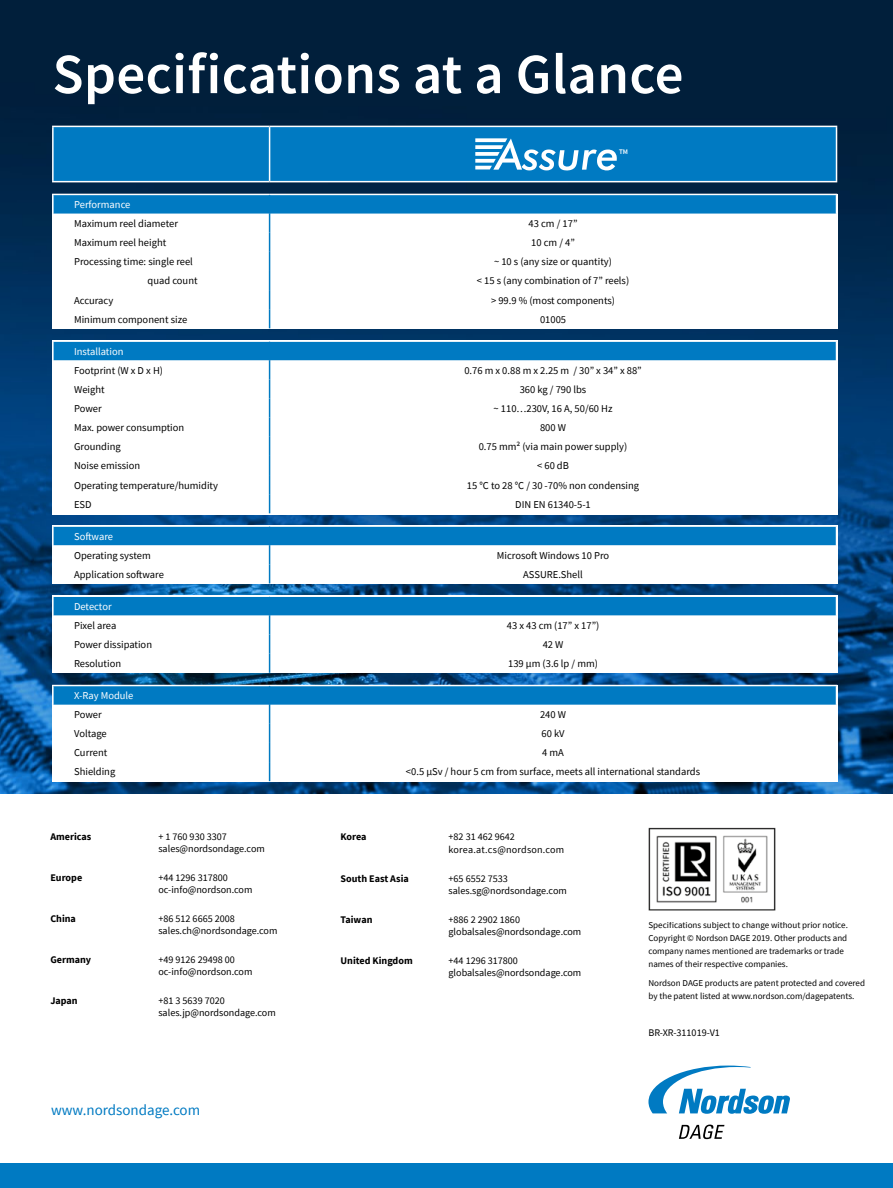
<style>
.page{position:relative;width:893px;height:1188px;background:#fff}
.page>*{position:absolute;margin:0;border:0;box-sizing:border-box;transform-origin:0 0}
.t1{font:600 57px "Source Sans Pro";letter-spacing:.005em;color:#fff}
.t2{font:15px "Source Sans Pro";color:#007ac2}
.t3{font:10.5px "Source Sans Pro";color:#000}
.t4{font:10.5px "Source Sans Pro";color:#fff}
.t5{font:10.2px/12px "Source Sans Pro";color:#000}
.t6{font:700 10.2px "Source Sans Pro";color:#000}
.t7{font:9px/13px "Source Sans Pro";color:#000}
.t8{font:600 7.05px "Source Sans Pro";color:#fff}
</style>
<div class="page">
<img style="left:0;top:0;width:893px;height:793px">
<div style="left:53px;top:685px;width:785px;height:97px;background:#fff"></div>
<div style="left:0;top:1163px;width:893px;height:25px;background:#007ac2"></div>
<svg style="left:679px;top:1125px;width:45px;height:14px"></svg>
<svg style="left:648px;top:1066px;width:142px;height:48px"></svg>
<img style="left:648px;top:827px;width:128px;height:84px">
<svg style="left:53px;top:615px;width:783px;height:90px"></svg>
<svg style="left:53px;top:127px;width:783px;height:488px"></svg>
<hr style="left:52px;top:126px;width:218px;height:1px;background:#fff">
<hr style="left:52px;top:127px;width:2px;height:54px;background:#fff">
<hr style="left:270px;top:126px;width:567px;height:1px;background:#fff">
<hr style="left:269px;top:127px;width:1px;height:54px;background:#fff">
<hr style="left:836px;top:127px;width:1px;height:54px;background:#fff">
<hr style="left:52px;top:181px;width:218px;height:1px;background:#fff">
<hr style="left:270px;top:181px;width:567px;height:1px;background:#fff">
<hr style="left:52px;top:194px;width:218px;height:1px;background:#fff">
<hr style="left:270px;top:194px;width:567px;height:1px;background:#fff">
<svg style="left:52px;top:195px;width:2px;height:133px"></svg>
<hr style="left:52px;top:340px;width:218px;height:2px;background:#fff">
<hr style="left:270px;top:340px;width:567px;height:2px;background:#fff">
<svg style="left:52px;top:342px;width:2px;height:37px"></svg>
<hr style="left:52px;top:379px;width:2px;height:20px;background:#fff">
<svg style="left:52px;top:399px;width:2px;height:114px"></svg>
<hr style="left:52px;top:525px;width:218px;height:2px;background:#fff">
<hr style="left:270px;top:525px;width:567px;height:2px;background:#fff">
<svg style="left:52px;top:527px;width:2px;height:56px"></svg>
<hr style="left:52px;top:595px;width:218px;height:2px;background:#fff">
<svg style="left:52px;top:597px;width:2px;height:18px"></svg>
<hr style="left:270px;top:595px;width:567px;height:2px;background:#fff">
<hr style="left:52px;top:615px;width:2px;height:20px;background:#fff">
<svg style="left:52px;top:635px;width:2px;height:38px"></svg>
<hr style="left:52px;top:685px;width:218px;height:1px;background:#fff">
<hr style="left:270px;top:685px;width:567px;height:1px;background:#fff">
<svg style="left:52px;top:686px;width:2px;height:95px"></svg>
<svg style="left:836px;top:195px;width:1px;height:133px"></svg>
<svg style="left:836px;top:342px;width:1px;height:171px"></svg>
<svg style="left:836px;top:527px;width:1px;height:56px"></svg>
<svg style="left:836px;top:597px;width:1px;height:76px"></svg>
<svg style="left:269px;top:195px;width:1px;height:133px"></svg>
<svg style="left:269px;top:342px;width:1px;height:171px"></svg>
<svg style="left:269px;top:527px;width:1px;height:56px"></svg>
<svg style="left:269px;top:597px;width:1px;height:76px"></svg>
<svg style="left:269px;top:686px;width:1px;height:95px"></svg>
<svg style="left:475px;top:138px;width:142px;height:33px"></svg>
<h1 class="t1" style="left:53px;top:37px;width:632px">Specifications at a Glance</h1>
<p class="t8" style="left:619px;top:147px;width:11px">TM</p>
<p class="t4" style="left:74px;top:198px;width:58px">Performance</p>
<p class="t3" style="left:74px;top:217px;width:105px">Maximum reel diameter</p>
<p class="t3" style="left:529px;top:217px;width:50px">43 cm / 17”</p>
<p class="t3" style="left:74px;top:236px;width:94px">Maximum reel height</p>
<p class="t3" style="left:531px;top:236px;width:45px">10 cm / 4”</p>
<p class="t3" style="left:74px;top:255px;width:120px">Processing time: single reel</p>
<p class="t3" style="left:494px;top:255px;width:119px">~ 10 s (any size or quantity)</p>
<p class="t3" style="left:148px;top:274px;width:52px">quad count</p>
<p class="t3" style="left:477px;top:274px;width:154px">&lt; 15 s (any combination of 7” reels)</p>
<p class="t3" style="left:74px;top:293px;width:41px">Accuracy</p>
<p class="t3" style="left:491px;top:293px;width:126px">&gt; 99.9 % (most components)</p>
<p class="t3" style="left:74px;top:313px;width:115px">Minimum component size</p>
<p class="t3" style="left:540px;top:313px;width:28px">01005</p>
<p class="t4" style="left:74px;top:344px;width:51px">Installation</p>
<p class="t3" style="left:74px;top:364px;width:90px">Footprint (W x D x H)</p>
<p class="t3" style="left:464px;top:364px;width:179px">0.76 m x 0.88 m x 2.25 m / 30” x 34” x 88”</p>
<p class="t3" style="left:74px;top:383px;width:32px">Weight</p>
<p class="t3" style="left:520px;top:383px;width:68px">360 kg / 790 lbs</p>
<p class="t3" style="left:74px;top:402px;width:29px">Power</p>
<p class="t3" style="left:494px;top:402px;width:120px">~ 110…230V, 16 A, 50/60 Hz</p>
<p class="t3" style="left:74px;top:421px;width:112px">Max. power consumption</p>
<p class="t3" style="left:540px;top:421px;width:28px">800 W</p>
<p class="t3" style="left:74px;top:440px;width:48px">Grounding</p>
<p class="t3" style="left:479px;top:440px;width:150px">0.75 mm² (via main power supply)</p>
<p class="t3" style="left:74px;top:459px;width:68px">Noise emission</p>
<p class="t3" style="left:537px;top:459px;width:33px">&lt; 60 dB</p>
<p class="t3" style="left:74px;top:478px;width:145px">Operating temperature/humidity</p>
<p class="t3" style="left:467px;top:478px;width:174px">15 °C to 28 °C / 30 -70% non condensing</p>
<p class="t3" style="left:74px;top:497px;width:19px">ESD</p>
<p class="t3" style="left:515px;top:497px;width:77px">DIN EN 61340-5-1</p>
<p class="t4" style="left:74px;top:529px;width:41px">Software</p>
<p class="t3" style="left:74px;top:549px;width:78px">Operating system</p>
<p class="t3" style="left:497px;top:549px;width:114px">Microsoft Windows 10 Pro</p>
<p class="t3" style="left:74px;top:568px;width:91px">Application software</p>
<p class="t3" style="left:523px;top:568px;width:61px">ASSURE.Shell</p>
<p class="t4" style="left:74px;top:600px;width:39px">Detector</p>
<p class="t3" style="left:74px;top:619px;width:44px">Pixel area</p>
<p class="t3" style="left:507px;top:619px;width:94px">43 x 43 cm (17” x 17”)</p>
<p class="t3" style="left:74px;top:638px;width:79px">Power dissipation</p>
<p class="t3" style="left:543px;top:638px;width:22px">42 W</p>
<p class="t3" style="left:74px;top:657px;width:49px">Resolution</p>
<p class="t3" style="left:508px;top:657px;width:91px">139 µm (3.6 lp / mm)</p>
<p class="t4" style="left:74px;top:689px;width:61px">X-Ray Module</p>
<p class="t3" style="left:74px;top:708px;width:29px">Power</p>
<p class="t3" style="left:540px;top:708px;width:28px">240 W</p>
<p class="t3" style="left:74px;top:727px;width:34px">Voltage</p>
<p class="t3" style="left:541px;top:727px;width:25px">60 kV</p>
<p class="t3" style="left:74px;top:746px;width:35px">Current</p>
<p class="t3" style="left:542px;top:746px;width:23px">4 mA</p>
<p class="t3" style="left:74px;top:765px;width:43px">Shielding</p>
<p class="t3" style="left:406px;top:765px;width:296px">&lt;0.5 µSv / hour 5 cm from surface, meets all international standards</p>
<p class="t6" style="left:50px;top:830px;width:42px">Americas</p>
<p class="t5" style="left:158px;top:831px;width:108px">+ 1 760 930 3307 sales@nordsondage.com</p>
<p class="t6" style="left:50px;top:871px;width:33px">Europe</p>
<p class="t5" style="left:158px;top:872px;width:96px">+44 1296 317800 oc-info@nordson.com</p>
<p class="t6" style="left:50px;top:912px;width:27px">China</p>
<p class="t5" style="left:158px;top:913px;width:121px">+86 512 6665 2008 sales.ch@nordsondage.com</p>
<p class="t6" style="left:50px;top:953px;width:42px">Germany</p>
<p class="t5" style="left:158px;top:954px;width:96px">+49 9126 29498 00 oc-info@nordson.com</p>
<p class="t6" style="left:50px;top:994px;width:29px">Japan</p>
<p class="t5" style="left:158px;top:995px;width:119px">+81 3 5639 7020 sales.jp@nordsondage.com</p>
<h2 class="t2" style="left:51px;top:1100px;width:151px">www.nordsondage.com</h2>
<p class="t6" style="left:341px;top:830px;width:28px">Korea</p>
<p class="t5" style="left:449px;top:831px;width:117px">+82 31 462 9642 korea.at.cs@nordson.com</p>
<p class="t6" style="left:341px;top:871px;width:70px">South East Asia</p>
<p class="t5" style="left:449px;top:872px;width:120px">+65 6552 7533 sales.sg@nordsondage.com</p>
<p class="t6" style="left:341px;top:912px;width:33px">Taiwan</p>
<p class="t5" style="left:449px;top:913px;width:134px">+886 2 2902 1860 globalsales@nordsondage.com</p>
<p class="t6" style="left:341px;top:953px;width:74px">United Kingdom</p>
<p class="t5" style="left:449px;top:954px;width:134px">+44 1296 317800 globalsales@nordsondage.com</p>
<p class="t7" style="left:648px;top:918px;width:201px">Specifications subject to change without prior notice.<br>Copyright © Nordson DAGE 2019. Other products and company names mentioned are trademarks or trade names of their respective companies.</p>
<p class="t7" style="left:648px;top:976px;width:218px">Nordson DAGE products are patent protected and covered by the patent listed at www.nordson.com/dagepatents.</p>
<p class="t5" style="left:648px;top:1026px;width:73px">BR-XR-311019-V1</p>
</div>
